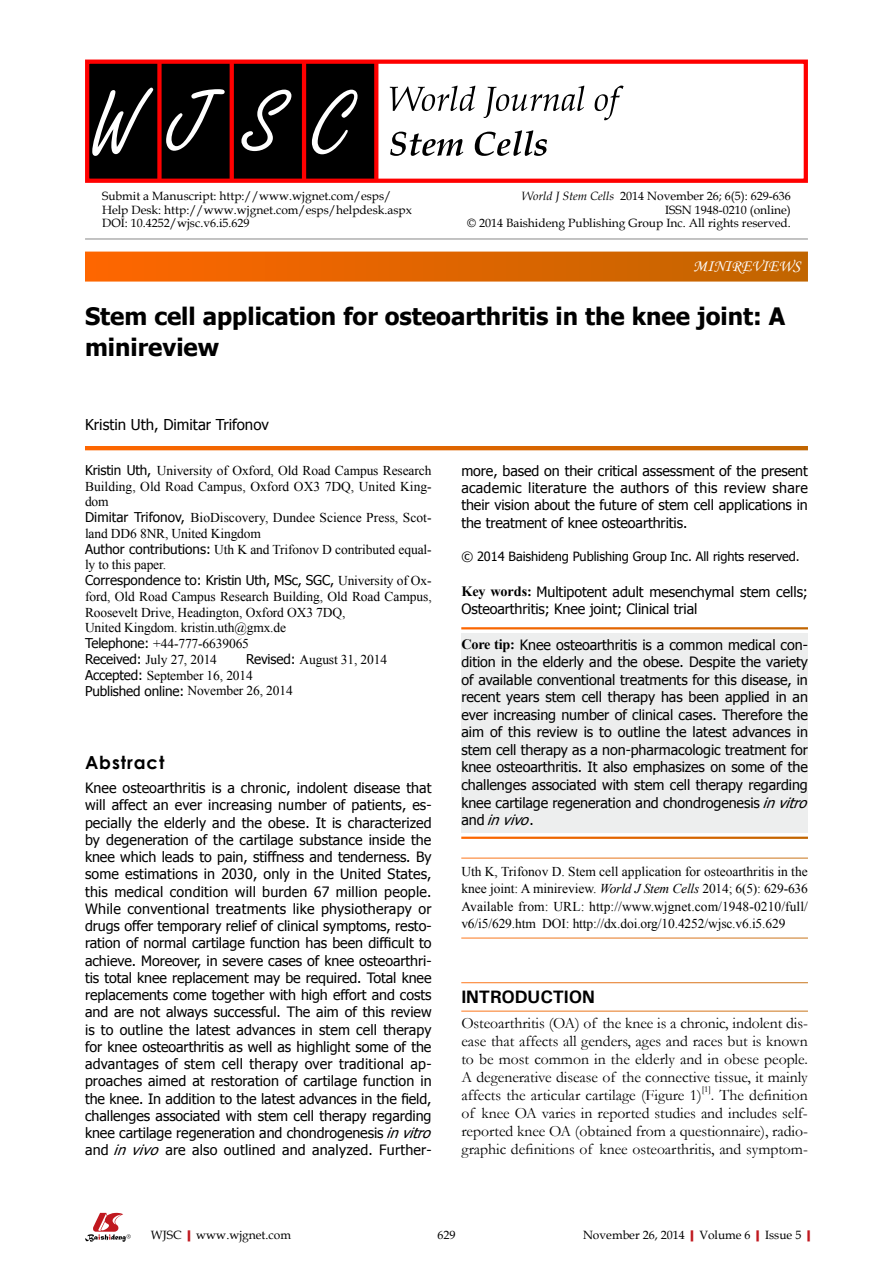
<style>
.page{position:relative;width:893px;height:1263px;background:#fff}
.page>*{position:absolute;margin:0;border:0;box-sizing:border-box;transform-origin:0 0}
.t1{font:700 24px/31.5px "Tahoma";color:#000}
.t2{font:700 18px "Univers";letter-spacing:-.01em;color:#000}
.t3{font:700 18px "Century Gothic";letter-spacing:.05em;color:#000}
.t4{font:16.5px "Monotype Corsiva";color:#fff}
.t5{font:15.75px/18px "Garamond";letter-spacing:-.005em;color:#000;text-align:justify}
.t6{font:15px "Tahoma";color:#000}
.t7{font:14.25px/17.2px "Tahoma";letter-spacing:-.005em;color:#000}
.t8{font:13.5px/15.8px "Times New Roman";letter-spacing:-.01em;color:#000}
.t9{font:13.5px "Tahoma";letter-spacing:-.01em;color:#000}
.t10{font:12.75px "Tahoma";letter-spacing:-.005em;color:#000}
.t11{font:12px/13.5px "Book Antiqua";color:#000}
.t12{font:9.15px "Garamond";color:#000}
.s1{font-style:italic}
.s2{font-family:"Tahoma"}
.s3{font-family:"Times New Roman"}
.s4{font-family:"Times New Roman";font-weight:700}
.s5{font-weight:700;color:#c0181f}
</style>
<div class="page">
<div style="left:461px;top:633px;width:347px;height:199px;background:#edeeee"></div>
<img style="left:461px;top:627px;width:347px;height:2px">
<img style="left:461px;top:837px;width:347px;height:2px">
<img style="left:85px;top:446px;width:723px;height:4px">
<svg style="left:85px;top:1213px;width:46px;height:29px"></svg>
<img style="left:85px;top:252px;width:723px;height:29px">
<hr style="left:85px;top:239px;width:723px;height:1px;background:#888">
<div style="left:87px;top:61px;width:289px;height:121px;background:#000"></div>
<div style="left:157px;top:61px;width:5px;height:121px;background:#f00"></div>
<svg style="left:230px;top:65px;width:4px;height:113px"></svg>
<hr style="left:302px;top:61px;width:4px;height:121px;background:#f00">
<svg style="left:374px;top:65px;width:4px;height:113px"></svg>
<div style="left:85px;top:60px;width:723px;height:123px;border:4px solid #f00"></div>
<svg style="left:312px;top:90px;width:46px;height:64px"></svg>
<svg style="left:241px;top:90px;width:50px;height:61px"></svg>
<svg style="left:166px;top:89px;width:59px;height:62px"></svg>
<svg style="left:92px;top:88px;width:61px;height:68px"></svg>
<svg style="left:390px;top:86px;width:234px;height:34px"></svg>
<svg style="left:390px;top:130px;width:157px;height:26px"></svg>
<img style="left:461px;top:982px;width:347px;height:1px">
<p class="t11" style="left:102px;top:191px;width:311px">Submit a Manuscript: http://www.wjgnet.com/esps/<br>Help Desk: http://www.wjgnet.com/esps/helpdesk.aspx<br>DOI: 10.4252/wjsc.v6.i5.629</p>
<p class="t11" style="left:467px;top:191px;width:325px;text-align:right"><span class="s1">World J Stem Cells</span> 2014 November 26; 6(5): 629-636<br>ISSN 1948-0210 (online)<br>© 2014 Baishideng Publishing Group Inc. All rights reserved.</p>
<p class="t4" style="left:693px;top:260px;width:109px">MINIREVIEWS</p>
<h1 class="t1" style="left:85px;top:302px;width:702px">Stem cell application for osteoarthritis in the knee joint: A minireview</h1>
<p class="t6" style="left:85px;top:418px;width:185px">Kristin Uth, Dimitar Trifonov</p>
<p class="t8" style="left:85px;top:464px;width:348px"><span class="s2">Kristin Uth,</span> University of Oxford, Old Road Campus Research Building, Old Road Campus, Oxford OX3 7DQ, United King&shy;dom<br><span class="s2">Dimitar Trifonov,</span> BioDiscovery, Dundee Science Press, Scot&shy;land DD6 8NR, United Kingdom<br><span class="s2">Author contributions:</span> Uth K and Trifonov D contributed equal&shy;ly to this paper.</p>
<p class="t9" style="left:85px;top:575px;width:348px">Correspondence to: Kristin Uth, MSc, SGC, <span class="s3">University of Ox-</span></p>
<p class="t8" style="left:85px;top:590px;width:348px">ford, Old Road Campus Research Building, Old Road Campus, Roosevelt Drive, Headington, Oxford OX3 7DQ,<br>United Kingdom. kristin.uth@gmx.de<br><span class="s2">Telephone:</span> +44-777-6639065<br><span class="s2">Received:</span> July 27, 2014</p>
<p class="t8" style="left:85px;top:653px;width:304px;text-indent:161px"><span class="s2">Revised:</span> August 31, 2014<br><span class="s2">Accepted:</span> September 16, 2014</p>
<p class="t9" style="left:85px;top:685px;width:209px">Published online: <span class="s3">November 26, 2014</span></p>
<p class="t3" style="left:85px;top:752px;width:81px">Abstract</p>
<p class="t7" style="left:85px;top:780px;width:351px">Knee osteoarthritis is a chronic, indolent disease that will affect an ever increasing number of patients, es&shy;pecially the elderly and the obese. It is characterized by degeneration of the cartilage substance inside the knee which leads to pain, stiffness and tenderness. By some estimations in 2030, only in the United States, this medical condition will burden 67 million people.<br>While conventional treatments like physiotherapy or drugs offer temporary relief of clinical symptoms, resto&shy;ration of normal cartilage function has been difficult to achieve. Moreover, in severe cases of knee osteoarthri&shy;tis total knee replacement may be required. Total knee replacements come together with high effort and costs and are not always successful. The aim of this review is to outline the latest advances in stem cell therapy for knee osteoarthritis as well as highlight some of the advantages of stem cell therapy over traditional ap&shy;proaches aimed at restoration of cartilage function in the knee. In addition to the latest advances in the field, challenges associated with stem cell therapy regarding knee cartilage regeneration and chondrogenesis <span class="s1">invitro </span>and <span class="s1">in vivo</span> are also outlined and analyzed. Further-</p>
<p class="t7" style="left:461px;top:463px;width:348px;text-align:justify">more, based on their critical assessment of the present academic literature the authors of this review share their vision about the future of stem cell applications in the treatment of knee osteoarthritis.</p>
<p class="t10" style="left:461px;top:551px;width:340px">© 2014 Baishideng Publishing Group Inc. All rights reserved.</p>
<p class="t7" style="left:461px;top:584px;width:348px"><span class="s4">Key words:</span> Multipotent adult mesenchymal stem cells;<br>Osteoarthritis; Knee joint; Clinical trial</p>
<p class="t7" style="left:461px;top:637px;width:351px"><span class="s4">Core tip:</span> Knee osteoarthritis is a common medical con&shy;dition in the elderly and the obese. Despite the variety of available conventional treatments for this disease, in recent years stem cell therapy has been applied in an ever increasing number of clinical cases. Therefore the aim of this review is to outline the latest advances in stem cell therapy as a non-pharmacologic treatment for knee osteoarthritis. It also emphasizes on some of the challenges associated with stem cell therapy regarding knee cartilage regeneration and chondrogenesis <span class="s1">invitro </span>a n d <span class="s1">invivo</span>.</p>
<p class="t8" style="left:461px;top:864px;width:348px;line-height:17.2px;text-align:justify">Uth K, Trifonov D. Stem cell application for osteoarthritis in the knee joint: A minireview. <span class="s1">World J Stem Cells</span> 2014; 6(5): 629-636<br>Available from: URL: http://www.wjgnet.com/1948-0210/full/ v6/i5/629.htm DOI: http://dx.doi.org/10.4252/wjsc.v6.i5.629</p>
<p class="t2" style="left:461px;top:986px;width:135px">INTRODUCTION</p>
<p class="t5" style="left:461px;top:1015px;width:348px">Osteoarthritis (OA) of the knee is a chronic, indolent dis&shy;ease that affects all genders, ages and races but is known to be most common in the elderly and in obese people.<br>A degenerative disease of the connective tissue, it mainly affects the articular cartilage (Figure 1)</p>
<p class="t12" style="left:702px;top:1086px;width:11px">[1]</p>
<p class="t5" style="left:461px;top:1085px;width:348px;text-indent:250px">. The definition of knee OA varies in reported studies and includes self&shy;reported knee OA (obtained from a questionnaire), radio&shy;graphic definitions of knee osteoarthritis, and symptom-</p>
<p class="t11" style="left:151px;top:1229px;width:141px">WJSC<span class="s5">|</span>www.wjgnet.com</p>
<p class="t11" style="left:437px;top:1229px;width:19px">629</p>
<p class="t11" style="left:583px;top:1229px;width:234px">November 26, 2014<span class="s5">|</span>Volume 6<span class="s5">|</span>Issue 5<span class="s5">|</span></p>
</div>
